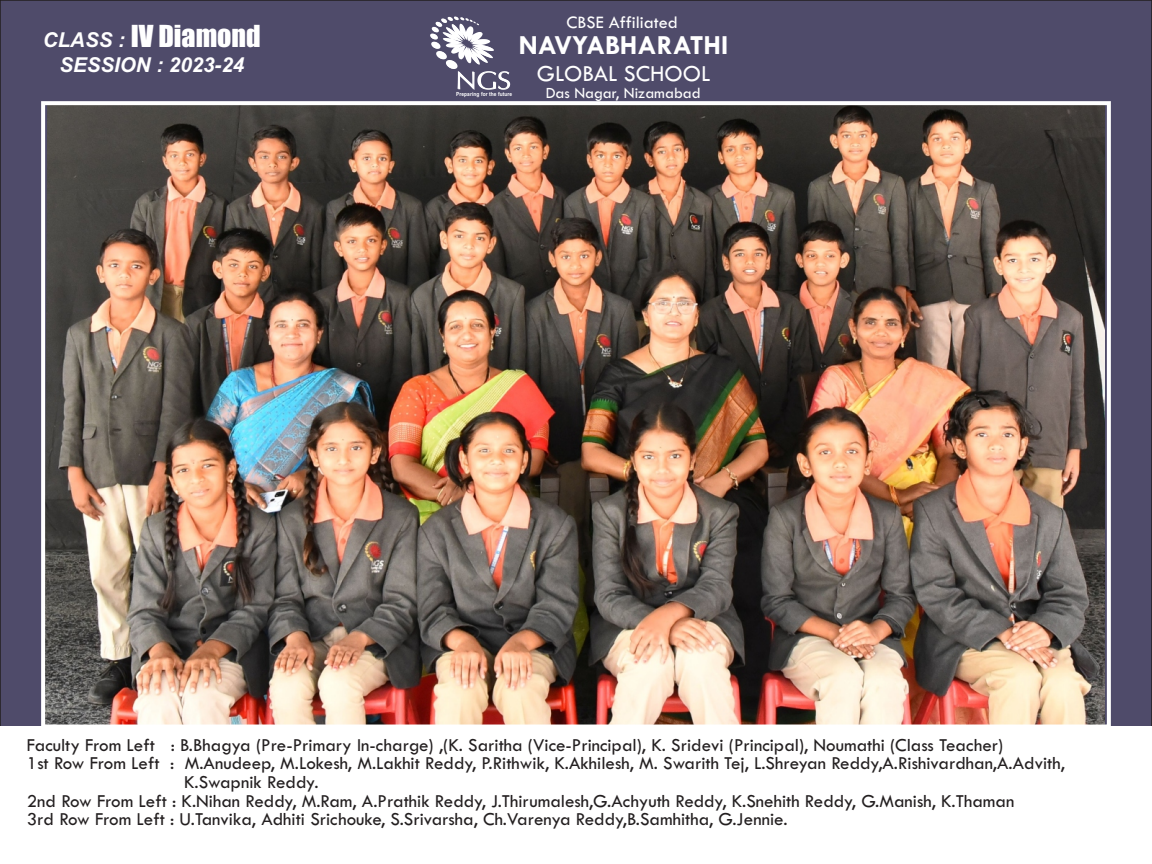
<style>
.page{position:relative;width:1152px;height:864px;background:#fff}
.page>*{position:absolute;margin:0;border:0;box-sizing:border-box;transform-origin:0 0}
.t1{font:28px "Impact";color:#fff}
.t2{font:700 27.8px "Tw Cen";color:#fff}
.t3{font:23.8px "Tw Cen";color:#fff}
.t4{font:italic 700 20.6px "Arial";color:#fff}
.t5{font:19px "Tw Cen";color:#231f20}
.t6{font:18.2px "Tw Cen";color:#fff}
.t7{font:16.2px "Tw Cen";color:#fff}
.t8{font:700 5.6px "Arial Narrow";letter-spacing:.02em;color:#fff;scale:1.04 1}
.s1{font-family:"Arial";font-weight:700;font-style:italic;font-size:20.6px}
</style>
<div class="page">
<div style="left:2px;top:2px;width:1148px;height:724px;background:#4f4b6a"></div>
<svg style="left:430px;top:17px;width:80px;height:73px"></svg>
<img style="left:46px;top:106px;width:1059px;height:618px">
<div style="left:41px;top:101px;width:1070px;height:628px;border:4px solid #fff"></div>
<h1 class="t1" style="left:43px;top:25px;width:219px"><span class="s1">CLASS :</span> IV Diamond</h1>
<p class="t4" style="left:59px;top:57px;width:186px">SESSION : 2023-24</p>
<p class="t8" style="left:456px;top:92px;width:56px">Preparing for the future</p>
<p class="t6" style="left:566px;top:16px;width:113px">CBSE Affiliated</p>
<h2 class="t2" style="left:519px;top:35px;width:211px">NAVYABHARATHI</h2>
<p class="t3" style="left:537px;top:65px;width:175px">GLOBAL SCHOOL</p>
<p class="t7" style="left:546px;top:87px;width:157px">Das Nagar, Nizamabad</p>
<p class="t5" style="left:27px;top:738px;width:978px">Faculty From Left : B.Bhagya (Pre-Primary In-charge) ,(K. Saritha (Vice-Principal), K. Sridevi (Principal), Noumathi (Class Teacher)</p>
<p class="t5" style="left:27px;top:756px;width:1040px">1st Row From Left : M.Anudeep, M.Lokesh, M.Lakhit Reddy, P.Rithwik, K.Akhilesh, M. Swarith Tej, L.Shreyan Reddy,A.Rishivardhan,A.Advith,</p>
<p class="t5" style="left:184px;top:775px;width:136px">K.Swapnik Reddy.</p>
<p class="t5" style="left:27px;top:794px;width:989px">2nd Row From Left : K.Nihan Reddy, M.Ram, A.Prathik Reddy, J.Thirumalesh,G.Achyuth Reddy, K.Snehith Reddy, G.Manish, K.Thaman</p>
<p class="t5" style="left:27px;top:812px;width:762px">3rd Row From Left : U.Tanvika, Adhiti Srichouke, S.Srivarsha, Ch.Varenya Reddy,B.Samhitha, G.Jennie.</p>
</div>
